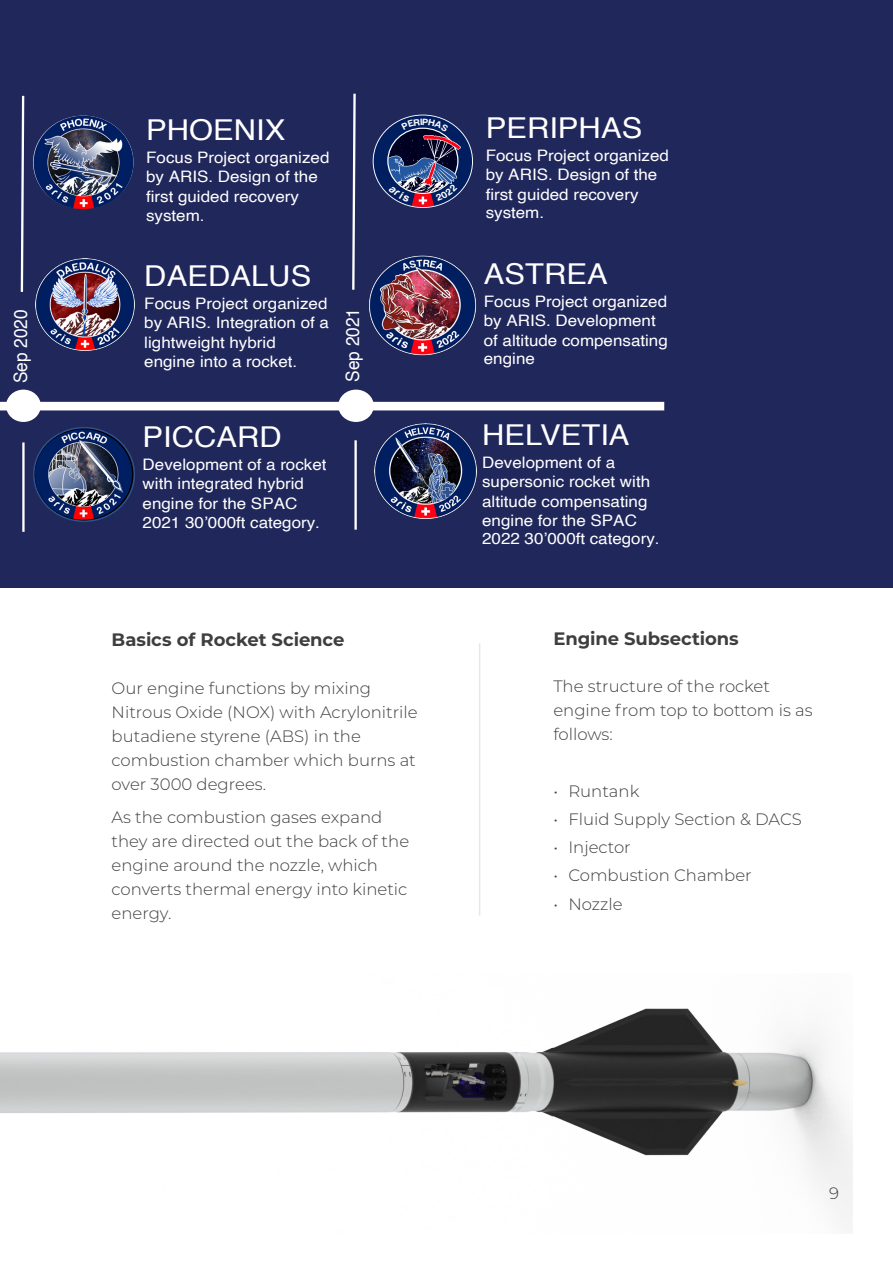
<style>
.page{position:relative;width:893px;height:1263px;background:#fff}
.page>*{position:absolute;margin:0;border:0;box-sizing:border-box;transform-origin:0 0}
.t1{font:28.8px "Helvetica";color:#fff;scale:1.07 1}
.t2{font:18.6px "Helvetica";letter-spacing:-.005em;color:#fff;scale:.93 1}
.H_6{font:700 18px "Montserrat";letter-spacing:-.005em;color:#3e3e3f}
.BT{font:300 16.5px/24px "Montserrat";color:#3e3e3f}
.t3{font:15.75px/18.8px "Helvetica";color:#fff;scale:1.07 1}
</style>
<div class="page">
<img style="left:0;top:1008px;width:853px;height:222px">
<div style="left:0;top:0;width:893px;height:587px;background:#20275b"></div>
<svg style="left:20px;top:95px;width:5px;height:197px"></svg>
<hr style="left:22px;top:442px;width:3px;height:90px;background:#fff">
<img style="left:33px;top:116px;width:101px;height:93px">
<img style="left:35px;top:259px;width:99px;height:92px">
<img style="left:33px;top:428px;width:100px;height:94px">
<img style="left:375px;top:423px;width:101px;height:95px">
<img style="left:369px;top:256px;width:107px;height:100px">
<svg style="left:352px;top:93px;width:4px;height:197px"></svg>
<hr style="left:354px;top:440px;width:3px;height:90px;background:#fff">
<div style="left:6px;top:390px;width:35px;height:32px;background:#fff;border-radius:50%"></div>
<div style="left:338px;top:390px;width:36px;height:32px;background:#fff;border-radius:50%"></div>
<div style="left:0;top:402px;width:664px;height:8px;background:#fff"></div>
<hr style="left:479px;top:643px;width:1px;height:272px;background:#e6e7e9">
<svg style="left:373px;top:115px;width:100px;height:93px"></svg>
<p class="t2" style="left:6px;top:383px;width:81px;rotate:-90deg">Sep 2020</p>
<h1 class="t1" style="left:146px;top:108px;width:132px">PHOENIX</h1>
<p class="t3" style="left:146px;top:149px;width:173px">Focus Project organized by ARIS. Design of the</p>
<p class="t3" style="left:146px;top:187px;width:144px">first guided recovery system.</p>
<h1 class="t1" style="left:144px;top:254px;width:158px">DAEDALUS</h1>
<p class="t3" style="left:144px;top:295px;width:174px">Focus Project organized by ARIS. Integration of a</p>
<p class="t3" style="left:144px;top:333px;width:144px">lightweight hybrid engine into a rocket.</p>
<p class="t2" style="left:338px;top:382px;width:80px;rotate:-90deg">Sep 2021</p>
<h1 class="t1" style="left:143px;top:415px;width:132px">PICCARD</h1>
<p class="t3" style="left:143px;top:456px;width:173px">Development of a rocket with integrated hybrid</p>
<p class="t3" style="left:143px;top:495px;width:167px">engine for the SPAC<br>2021 30’000ft category.</p>
<h1 class="t1" style="left:486px;top:106px;width:148px">PERIPHAS</h1>
<p class="t3" style="left:486px;top:146px;width:173px">Focus Project organized by ARIS. Design of the</p>
<p class="t3" style="left:486px;top:185px;width:144px">first guided recovery system.</p>
<h1 class="t1" style="left:484px;top:252px;width:117px">ASTREA</h1>
<p class="t3" style="left:484px;top:292px;width:173px">Focus Project organized by ARIS. Development</p>
<p class="t3" style="left:484px;top:331px;width:174px">of altitude compensating engine</p>
<h1 class="t1" style="left:482px;top:413px;width:139px">HELVETIA</h1>
<p class="t3" style="left:482px;top:454px;width:159px">Development of a supersonic rocket with</p>
<p class="t3" style="left:482px;top:492px;width:167px">altitude compensating engine for the SPAC<br>2022 30’000ft category.</p>
<p class="H_6" style="left:112px;top:626px;width:234px">Basics of Rocket Science</p>
<p class="H_6" style="left:553px;top:625px;width:187px">Engine Subsections</p>
<p class="BT" style="left:112px;top:676px;width:307px">Our engine functions by mixing<br>Nitrous Oxide (NOX) with Acrylonitrile butadiene styrene (ABS) in the combustion chamber which burns at over 3000 degrees.</p>
<p class="BT" style="left:112px;top:804px;width:299px">As the combustion gases expand they are directed out the back of the engine around the nozzle, which converts thermal energy into kinetic energy.</p>
<p class="BT" style="left:553px;top:674px;width:261px">The structure of the rocket engine from top to bottom is as follows:</p>
<p class="BT" style="left:553px;top:778px;width:88px">• Runtank</p>
<p class="BT" style="left:553px;top:806px;width:250px">• Fluid Supply Section &amp; DACS</p>
<p class="BT" style="left:553px;top:835px;width:79px">• Injector</p>
<p class="BT" style="left:553px;top:863px;width:200px">• Combustion Chamber</p>
<p class="BT" style="left:553px;top:891px;width:71px">• Nozzle</p>
<p class="BT" style="left:829px;top:1181px;width:11px">9</p>
</div>
